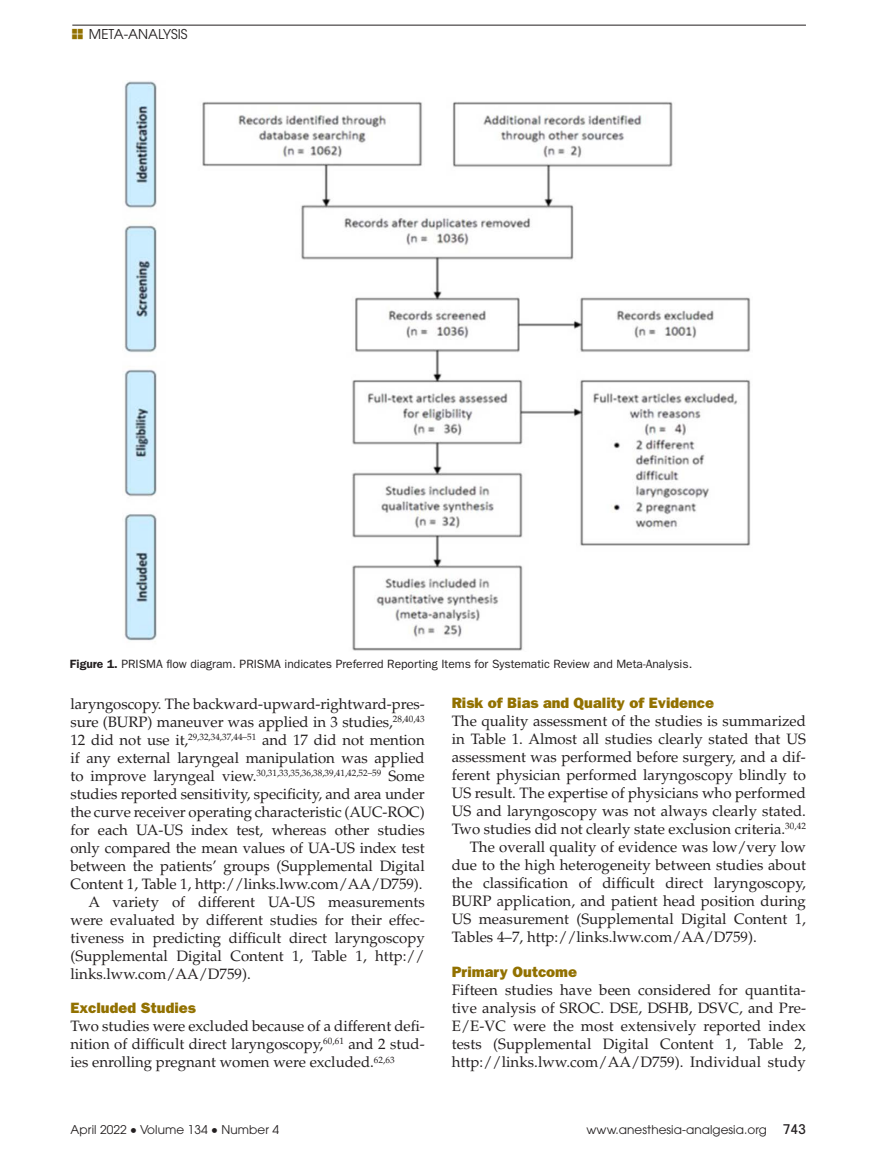
<style>
.page{position:relative;width:878px;height:1175px;background:#fff}
.page>*{position:absolute;margin:0;border:0;box-sizing:border-box;transform-origin:0 0}
.t1{font:15px/18px "Palatino LT Std";color:#231f20;text-align:justify}
.t2{font:15px "ITC Franklin Gothic Std Hvy";color:#927100}
.t3{font:13.5px "Avant Garde";color:#231f20}
.t4{font:12px "ITC Franklin Gothic Std";color:#231f20}
.t5{font:12px "Avant Garde";letter-spacing:.005em;color:#231f20}
.t6{font:9.15px "Palatino LT Std";letter-spacing:-.005em;color:#231f20}
.s1{font-weight:600}
.s2{font-size:15px}
.s3{font-family:"Gandhari Unicode";font-size:18.75px}
.s4{font-weight:500;font-stretch:condensed;font-size:13.5px}
</style>
<div class="page">
<hr style="left:72px;top:25px;width:733px;height:1px;background:#231f20">
<img style="left:124px;top:81px;width:627px;height:570px">
<p class="t3" style="left:89px;top:26px;width:100px">Meta-Analysis</p>
<p class="t4" style="left:70px;top:657px;width:624px"><span class="s1">Figure 1.</span> PRISMA flow diagram. PRISMA indicates Preferred Reporting Items for Systematic Review and Meta-Analysis.</p>
<p class="t1" style="left:70px;top:695px;width:356px">laryngoscopy. The backward-upward-rightward-pres&shy;sure (BURP) maneuver was applied in 3 studies,<sup>28,40,43<br></sup>12 did not use it,<sup>29,32,34,37,44–51</sup> and 17 did not mention if any external laryngeal manipulation was applied</p>
<p class="t6" style="left:70px;top:767px;width:356px"><span class="s2">to improve laryngeal view.</span>30,31,33,35,36,38,39,41,42,52–59 <span class="s2">Some</span></p>
<p class="t1" style="left:71px;top:785px;width:356px">studies reported sensitivity, specificity, and area under</p>
<p class="t1" style="left:71px;top:803px;width:355px">the curve receiver operating characteristic (AUC-ROC)</p>
<p class="t1" style="left:71px;top:821px;width:356px">for each UA-US index test, whereas other studies</p>
<p class="t1" style="left:71px;top:839px;width:355px">only compared the mean values of UA-US index test</p>
<p class="t1" style="left:71px;top:857px;width:356px">between the patients’ groups (Supplemental Digital</p>
<p class="t1" style="left:71px;top:875px;width:353px">Content 1, Table 1, http://links.lww.com/AA/D759).</p>
<p class="t1" style="left:89px;top:893px;width:338px">A variety of different UA-US measurements</p>
<p class="t1" style="left:71px;top:911px;width:356px">were evaluated by different studies for their effec-</p>
<p class="t1" style="left:71px;top:929px;width:356px">tiveness in predicting difficult direct laryngoscopy</p>
<p class="t1" style="left:71px;top:947px;width:355px">(Supplemental Digital Content 1, Table 1, http://</p>
<p class="t1" style="left:71px;top:965px;width:182px">links.lww.com/AA/D759).</p>
<p class="t2" style="left:71px;top:999px;width:127px">Excluded Studies</p>
<p class="t1" style="left:71px;top:1017px;width:356px">Two studies were excluded because of a different defi&shy;nition of difficult direct laryngoscopy,<sup>60,61</sup> and 2 stud&shy;ies enrolling pregnant women were excluded.<sup>62,63</sup></p>
<p class="t2" style="left:452px;top:694px;width:264px">Risk of Bias and Quality of Evidence</p>
<p class="t1" style="left:452px;top:712px;width:356px">The quality assessment of the studies is summarized</p>
<p class="t1" style="left:452px;top:730px;width:355px">in Table 1. Almost all studies clearly stated that US</p>
<p class="t1" style="left:452px;top:748px;width:356px">assessment was performed before surgery, and a dif-</p>
<p class="t1" style="left:452px;top:766px;width:355px">ferent physician performed laryngoscopy blindly to</p>
<p class="t1" style="left:452px;top:784px;width:355px">US result. The expertise of physicians who performed</p>
<p class="t1" style="left:452px;top:802px;width:356px">US and laryngoscopy was not always clearly stated.</p>
<p class="t1" style="left:452px;top:820px;width:355px">Two studies did not clearly state exclusion criteria.<sup>30,42</sup></p>
<p class="t1" style="left:470px;top:838px;width:338px">The overall quality of evidence was low/very low</p>
<p class="t1" style="left:452px;top:856px;width:356px">due to the high heterogeneity between studies about</p>
<p class="t1" style="left:452px;top:874px;width:355px">the classification of difficult direct laryngoscopy,</p>
<p class="t1" style="left:452px;top:892px;width:355px">BURP application, and patient head position during</p>
<p class="t1" style="left:452px;top:910px;width:356px">US measurement (Supplemental Digital Content 1,</p>
<p class="t1" style="left:452px;top:928px;width:306px">Tables 4–7, http://links.lww.com/AA/D759).</p>
<p class="t2" style="left:452px;top:962px;width:127px">Primary Outcome</p>
<p class="t1" style="left:452px;top:980px;width:356px">Fifteen studies have been considered for quantita&shy;tive analysis of SROC. DSE, DSHB, DSVC, and Pre-E/E-VC were the most extensively reported index tests (Supplemental Digital Content 1, Table 2, http://links.lww.com/AA/D759). Individual study</p>
<p class="t5" style="left:70px;top:1123px;width:210px">April 2022 <span class="s3">•</span> Volume 134 <span class="s3">•</span> Number 4</p>
<p class="t5" style="left:586px;top:1123px;width:221px">www.anesthesia-analgesia.org <span class="s4">743</span></p>
</div>
